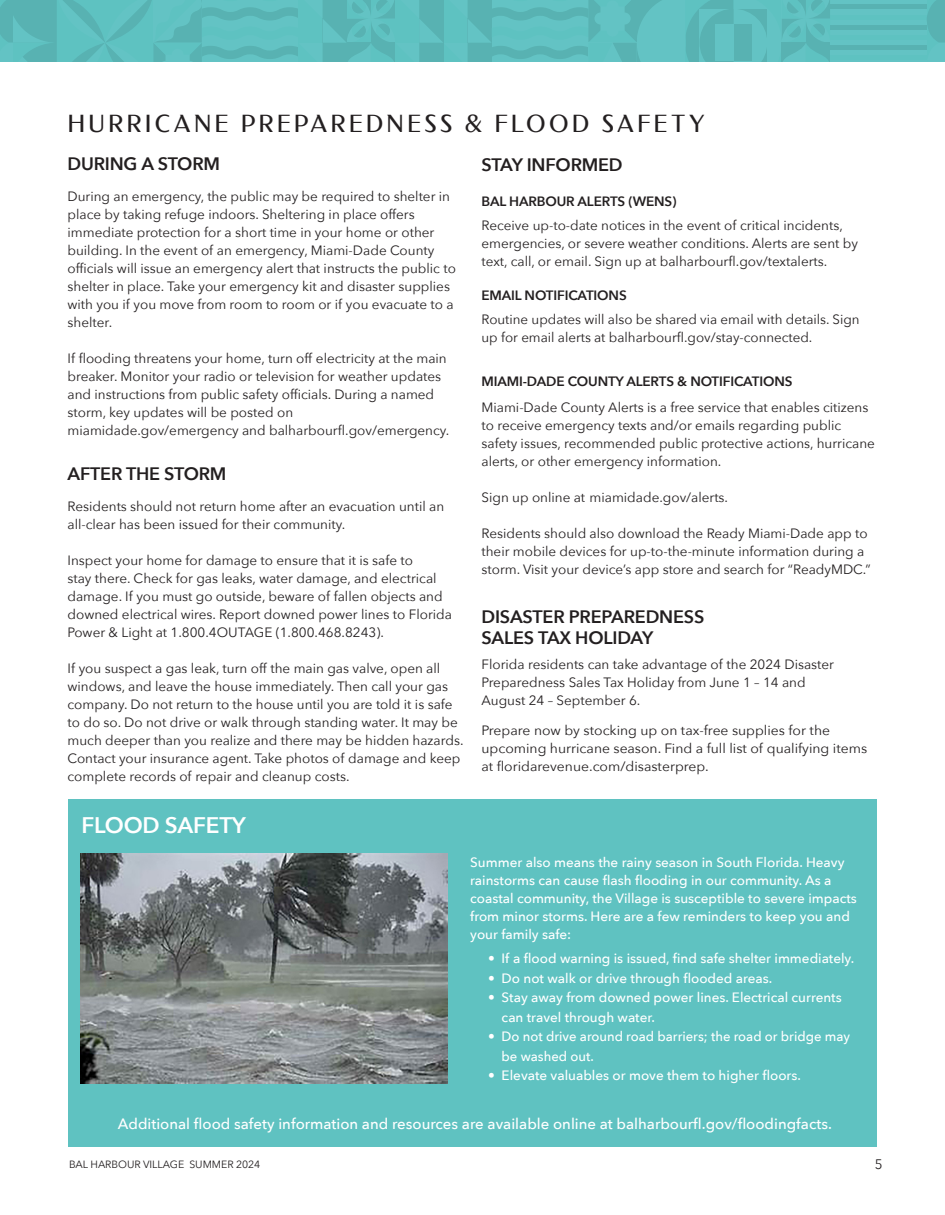
<style>
.page{position:relative;width:945px;height:1215px;background:#fff}
.page>*{position:absolute;margin:0;border:0;box-sizing:border-box;transform-origin:0 0}
.t1{font:24px "Contura";letter-spacing:.145em;color:#231f20}
.t2{font:600 22.5px "Avenir Next";letter-spacing:-.01em;color:#fff}
.t3{font:600 18px/21px "Avenir Next";letter-spacing:-.01em;color:#231f20}
.t4{font:500 15px "Avenir Next";color:#fff}
.t5{font:13.8px "Avenir Next";color:#231f20}
.t6{font:13.5px/18px "Avenir Next";color:#231f20}
.t7{font:500 13.5px/18px "Avenir Next";color:#fff}
.t8{font:600 13.5px "Avenir Next";letter-spacing:-.01em;color:#231f20}
.t9{font:10.5px "Avenir Next";letter-spacing:-.005em;color:#231f20}
</style>
<div class="page">
<div style="left:68px;top:800px;width:809px;height:347px;background:#5fc2c1"></div>
<img style="left:80px;top:854px;width:368px;height:229px">
<div style="left:830px;top:0;width:97px;height:62px;background:#63c3c4"></div>
<hr style="left:830px;top:5px;width:97px;height:4px;background:#58b2b2">
<div style="left:830px;top:15px;width:97px;height:5px;background:#5fc2c1"></div>
<div style="left:830px;top:25px;width:97px;height:5px;background:#58b2b2"></div>
<div style="left:830px;top:35px;width:97px;height:5px;background:#5fc2c1"></div>
<div style="left:830px;top:45px;width:97px;height:5px;background:#58b2b2"></div>
<hr style="left:830px;top:56px;width:97px;height:4px;background:#5fc2c1">
<svg style="left:927px;top:0;width:18px;height:62px"></svg>
<svg style="left:0;top:0;width:830px;height:62px;background:#5dbcbc"></svg>
<h1 class="t1" style="left:68px;top:109px;width:639px">HURRICANE PREPAREDNESS &amp; FLOOD SAFETY</h1>
<h3 class="t3" style="left:68px;top:153px;width:154px">DURING A STORM</h3>
<p class="t6" style="left:68px;top:187px;width:390px">During an emergency, the public may be required to shelter in place by taking refuge indoors. Sheltering in place offers immediate protection for a short time in your home or other building. In the event of an emergency, Miami-Dade County officials will issue an emergency alert that instructs the public to shelter in place. Take your emergency kit and disaster supplies with you if you move from room to room or if you evacuate to a shelter.</p>
<p class="t6" style="left:68px;top:349px;width:383px">If flooding threatens your home, turn off electricity at the main breaker. Monitor your radio or television for weather updates and instructions from public safety officials. During a named storm, key updates will be posted on miamidade.gov/emergency and balharbourfl.gov/emergency.</p>
<h3 class="t3" style="left:68px;top:462px;width:160px">AFTER THE STORM</h3>
<p class="t6" style="left:68px;top:497px;width:378px">Residents should not return home after an evacuation until an all-clear has been issued for their community.</p>
<p class="t6" style="left:68px;top:551px;width:386px">Inspect your home for damage to ensure that it is safe to<br>stay there. Check for gas leaks, water damage, and electrical damage. If you must go outside, beware of fallen objects and downed electrical wires. Report downed power lines to Florida Power &amp; Light at 1.800.4OUTAGE (1.800.468.8243).</p>
<p class="t6" style="left:68px;top:659px;width:398px">If you suspect a gas leak, turn off the main gas valve, open all windows, and leave the house immediately. Then call your gas company. Do not return to the house until you are told it is safe to do so. Do not drive or walk through standing water. It may be much deeper than you realize and there may be hidden hazards.</p>
<p class="t6" style="left:68px;top:749px;width:394px">Contact your insurance agent. Take photos of damage and keep complete records of repair and cleanup costs.</p>
<h4 class="t2" style="left:82px;top:805px;width:166px">FLOOD SAFETY</h4>
<h3 class="t3" style="left:482px;top:154px;width:143px">STAY INFORMED</h3>
<h4 class="t8" style="left:482px;top:190px;width:197px">BAL HARBOUR ALERTS (WENS)</h4>
<p class="t6" style="left:482px;top:216px;width:378px">Receive up-to-date notices in the event of critical incidents, emergencies, or severe weather conditions. Alerts are sent by text, call, or email. Sign up at balharbourfl.gov/textalerts.</p>
<h4 class="t8" style="left:482px;top:284px;width:147px">EMAIL NOTIFICATIONS</h4>
<p class="t6" style="left:482px;top:310px;width:380px">Routine updates will also be shared via email with details. Sign up for email alerts at balharbourfl.gov/stay-connected.</p>
<h4 class="t8" style="left:482px;top:370px;width:312px">MIAMI-DADE COUNTY ALERTS &amp; NOTIFICATIONS</h4>
<p class="t6" style="left:482px;top:398px;width:395px">Miami-Dade County Alerts is a free service that enables citizens to receive emergency texts and/or emails regarding public safety issues, recommended public protective actions, hurricane alerts, or other emergency information.</p>
<p class="t6" style="left:482px;top:488px;width:248px">Sign up online at miamidade.gov/alerts.</p>
<p class="t6" style="left:482px;top:524px;width:391px">Residents should also download the Ready Miami-Dade app to their mobile devices for up-to-the-minute information during a storm. Visit your device’s app store and search for “ReadyMDC.”</p>
<h3 class="t3" style="left:482px;top:605px;width:224px">DISASTER PREPAREDNESS<br>SALES TAX HOLIDAY</h3>
<p class="t6" style="left:482px;top:655px;width:354px">Florida residents can take advantage of the 2024 Disaster<br>Preparedness Sales Tax Holiday from June 1 – 14 and<br>August 24 – September 6.</p>
<p class="t6" style="left:482px;top:721px;width:387px">Prepare now by stocking up on tax-free supplies for the upcoming hurricane season. Find a full list of qualifying items at floridarevenue.com/disasterprep.</p>
<p class="t7" style="left:470px;top:853px;width:388px">Summer also means the rainy season in South Florida. Heavy rainstorms can cause flash flooding in our community. As a coastal community, the Village is susceptible to severe impacts from minor storms. Here are a few reminders to keep you and your family safe:</p>
<p class="t7" style="left:488px;top:949px;width:368px">• If a flood warning is issued, find safe shelter immediately.</p>
<p class="t7" style="left:488px;top:969px;width:286px">• Do not walk or drive through flooded areas.</p>
<p class="t7" style="left:502px;top:987px;width:342px;line-height:19.5px;text-indent:-13px">• Stay away from downed power lines. Electrical currents can travel through water.</p>
<p class="t7" style="left:502px;top:1026px;width:350px;line-height:19.5px;text-indent:-13px">• Do not drive around road barriers; the road or bridge may be washed out.</p>
<p class="t7" style="left:488px;top:1066px;width:314px">• Elevate valuables or move them to higher floors.</p>
<p class="t4" style="left:118px;top:1111px;width:716px">Additional flood safety information and resources are available online at balharbourfl.gov/floodingfacts.</p>
<p class="t9" style="left:69px;top:1156px;width:193px">BAL HARBOUR VILLAGE SUMMER 2024</p>
<p class="t5" style="left:875px;top:1152px;width:9px">5</p>
</div>
